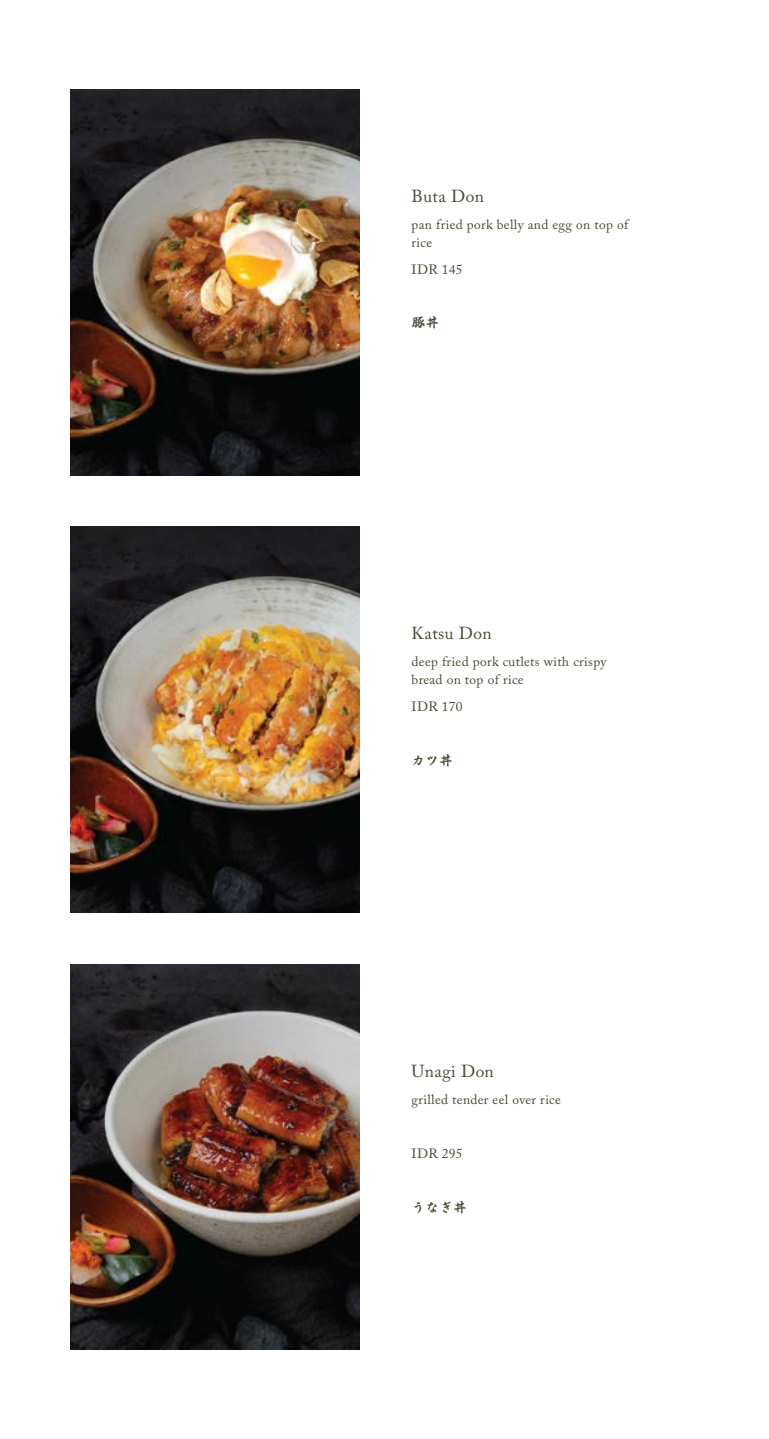
<style>
.page{position:relative;width:769px;height:1439px;background:#fff}
.page>*{position:absolute;margin:0;border:0;box-sizing:border-box;transform-origin:0 0}
.t1{font:17.32px "Adobe Caslon Pro";letter-spacing:.025em;color:#484a33}
.t2{font:13.47px/17.5px "Adobe Caslon Pro";letter-spacing:.025em;color:#484a33}
.t3{font:13.47px "EPSON FUTO GYOSHO";letter-spacing:.025em;color:#484a33}
</style>
<div class="page">
<img style="left:70px;top:89px;width:290px;height:386px">
<img style="left:70px;top:527px;width:290px;height:385px">
<img style="left:70px;top:964px;width:290px;height:385px">
<p class="t1" style="left:412px;top:186px;width:74px">Buta Don</p>
<p class="t2" style="left:412px;top:216px;width:218px">pan fried pork belly and egg on top of rice</p>
<p class="t2" style="left:412px;top:260px;width:53px">IDR 145</p>
<p class="t3" style="left:412px;top:316px;width:29px">豚丼</p>
<p class="t1" style="left:412px;top:623px;width:82px">Katsu Don</p>
<p class="t2" style="left:412px;top:653px;width:196px">deep fried pork cutlets with crispy bread on top of rice</p>
<p class="t2" style="left:412px;top:697px;width:53px">IDR 170</p>
<p class="t3" style="left:412px;top:753px;width:43px">カツ丼</p>
<p class="t1" style="left:412px;top:1060px;width:84px">Unagi Don</p>
<p class="t2" style="left:412px;top:1090px;width:151px">grilled tender eel over rice</p>
<p class="t2" style="left:412px;top:1144px;width:53px">IDR 295</p>
<p class="t3" style="left:412px;top:1200px;width:56px">うなぎ丼</p>
</div>
